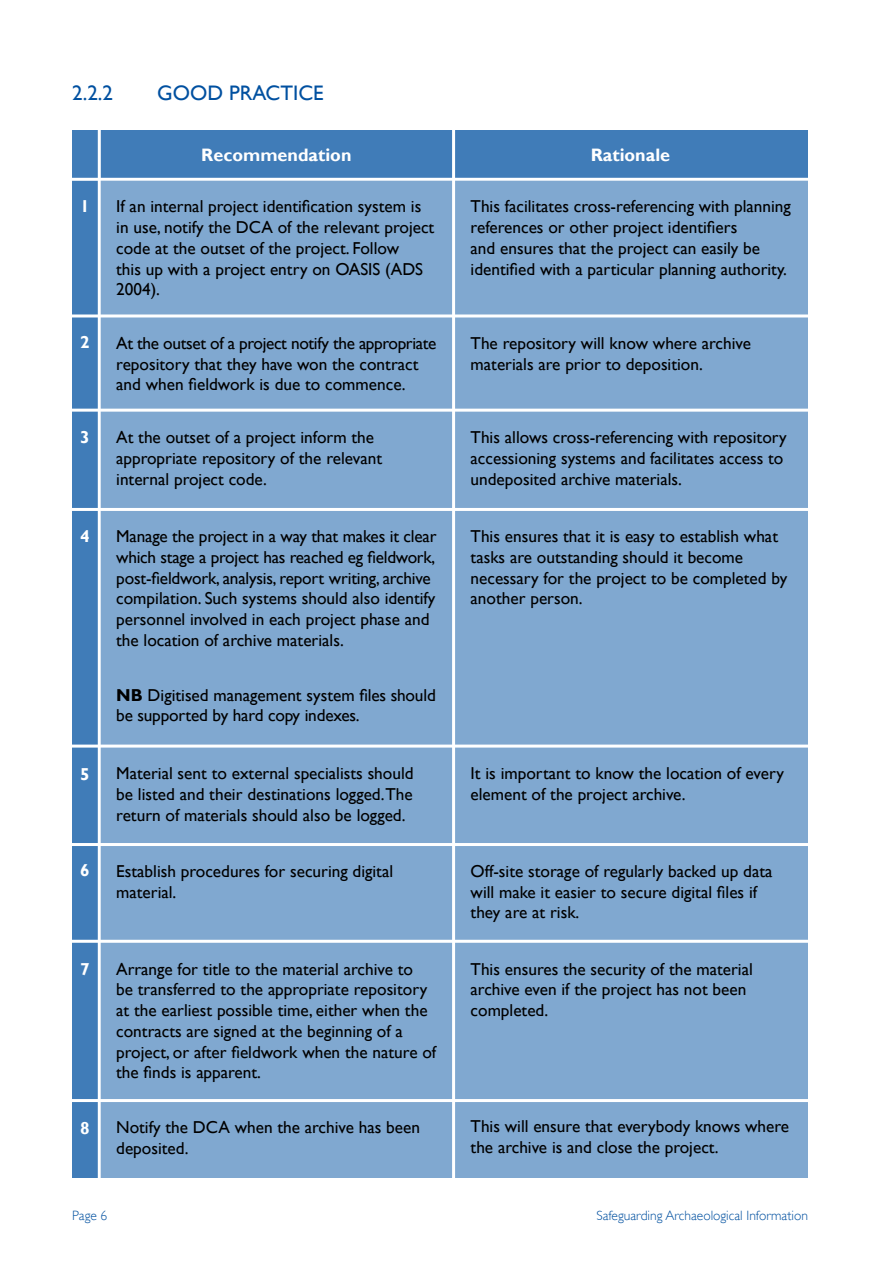
<style>
.page{position:relative;width:893px;height:1263px;background:#fff}
.page>*{position:absolute;margin:0;border:0;box-sizing:border-box;transform-origin:0 0}
.SAI_Tertiary_Head{font:21px "Gill Sans";color:#0050a0}
.t1{font:700 18px "Gill Sans";color:#fff}
.t2{font:17.25px/20.7px "Gill Sans";color:#000}
.t3{font:700 17.25px "Gill Sans";color:#fff}
.t4{font:300 13.5px "Gill Sans";color:#0050a0}
.s1{font-weight:700}
</style>
<div class="page">
<div style="left:72px;top:139px;width:736px;height:1039px;background:#80a8d0"></div>
<div style="left:99px;top:130px;width:709px;height:50px;background:#407cb8"></div>
<hr style="left:452px;top:121px;width:3px;height:1063px;background:#fff">
<div style="left:72px;top:130px;width:29px;height:1048px;background:#407cb8"></div>
<hr style="left:98px;top:121px;width:3px;height:1062px;background:#fff">
<hr style="left:66px;top:409px;width:748px;height:3px;background:#fff">
<hr style="left:66px;top:744px;width:748px;height:3px;background:#fff">
<hr style="left:66px;top:843px;width:748px;height:3px;background:#fff">
<hr style="left:66px;top:940px;width:748px;height:3px;background:#fff">
<hr style="left:66px;top:508px;width:748px;height:3px;background:#fff">
<hr style="left:66px;top:1099px;width:748px;height:3px;background:#fff">
<hr style="left:66px;top:178px;width:748px;height:3px;background:#fff">
<hr style="left:66px;top:314px;width:748px;height:3px;background:#fff">
<p class="SAI_Tertiary_Head" style="left:72px;top:80px;width:42px">2.2.2</p>
<p class="SAI_Tertiary_Head" style="left:157px;top:80px;width:168px">GOOD PRACTICE</p>
<h1 class="t1" style="left:201px;top:144px;width:152px">Recommendation</h1>
<h1 class="t1" style="left:591px;top:145px;width:81px">Rationale</h1>
<h2 class="t3" style="left:80px;top:197px;width:11px">1</h2>
<p class="t2" style="left:116px;top:196px;width:320px">If an internal project identification system is in use, notify the DCA of the relevant project code at the outset of the project. Follow<br>this up with a project entry on OASIS (ADS 2004).</p>
<p class="t2" style="left:471px;top:196px;width:322px">This facilitates cross-referencing with planning references or other project identifiers<br>and ensures that the project can easily be identified with a particular planning authority.</p>
<h2 class="t3" style="left:80px;top:332px;width:11px">2</h2>
<p class="t2" style="left:116px;top:333px;width:322px">At the outset of a project notify the appropriate repository that they have won the contract and when fieldwork is due to commence.</p>
<p class="t2" style="left:471px;top:333px;width:282px">The repository will know where archive materials are prior to deposition.</p>
<h2 class="t3" style="left:80px;top:427px;width:11px">3</h2>
<p class="t2" style="left:116px;top:427px;width:267px">At the outset of a project inform the appropriate repository of the relevant internal project code.</p>
<p class="t2" style="left:471px;top:427px;width:318px">This allows cross-referencing with repository accessioning systems and facilitates access to undeposited archive materials.</p>
<h2 class="t3" style="left:80px;top:527px;width:11px">4</h2>
<p class="t2" style="left:116px;top:526px;width:322px">Manage the project in a way that makes it clear which stage a project has reached eg fieldwork, post-fieldwork, analysis, report writing, archive compilation. Such systems should also identify personnel involved in each project phase and the location of archive materials.</p>
<p class="t2" style="left:116px;top:684px;width:321px"><span class="s1">NB</span> Digitised management system files should be supported by hard copy indexes.</p>
<p class="t2" style="left:471px;top:526px;width:318px">This ensures that it is easy to establish what tasks are outstanding should it become necessary for the project to be completed by another person.</p>
<h2 class="t3" style="left:80px;top:764px;width:11px">5</h2>
<p class="t2" style="left:116px;top:763px;width:299px;text-align:justify">Material sent to external specialists should be listed and their destinations logged.The return of materials should also be logged.</p>
<p class="t2" style="left:471px;top:763px;width:315px">It is important to know the location of every element of the project archive.</p>
<h2 class="t3" style="left:80px;top:860px;width:11px">6</h2>
<p class="t2" style="left:116px;top:861px;width:278px">Establish procedures for securing digital material.</p>
<p class="t2" style="left:471px;top:861px;width:303px">Off-site storage of regularly backed up data will make it easier to secure digital files if they are at risk.</p>
<h2 class="t3" style="left:80px;top:959px;width:11px">7</h2>
<p class="t2" style="left:116px;top:958px;width:321px">Arrange for title to the material archive to<br>be transferred to the appropriate repository at the earliest possible time, either when the contracts are signed at the beginning of a project, or after fieldwork when the nature of the finds is apparent.</p>
<p class="t2" style="left:471px;top:958px;width:284px">This ensures the security of the material archive even if the project has not been completed.</p>
<h2 class="t3" style="left:80px;top:1118px;width:11px">8</h2>
<p class="t2" style="left:116px;top:1117px;width:305px">Notify the DCA when the archive has been deposited.</p>
<p class="t2" style="left:471px;top:1116px;width:320px">This will ensure that everybody knows where the archive is and close the project.</p>
<p class="t4" style="left:72px;top:1208px;width:37px">Page 6</p>
<p class="t4" style="left:596px;top:1208px;width:213px">Safeguarding Archaeological Information</p>
</div>
